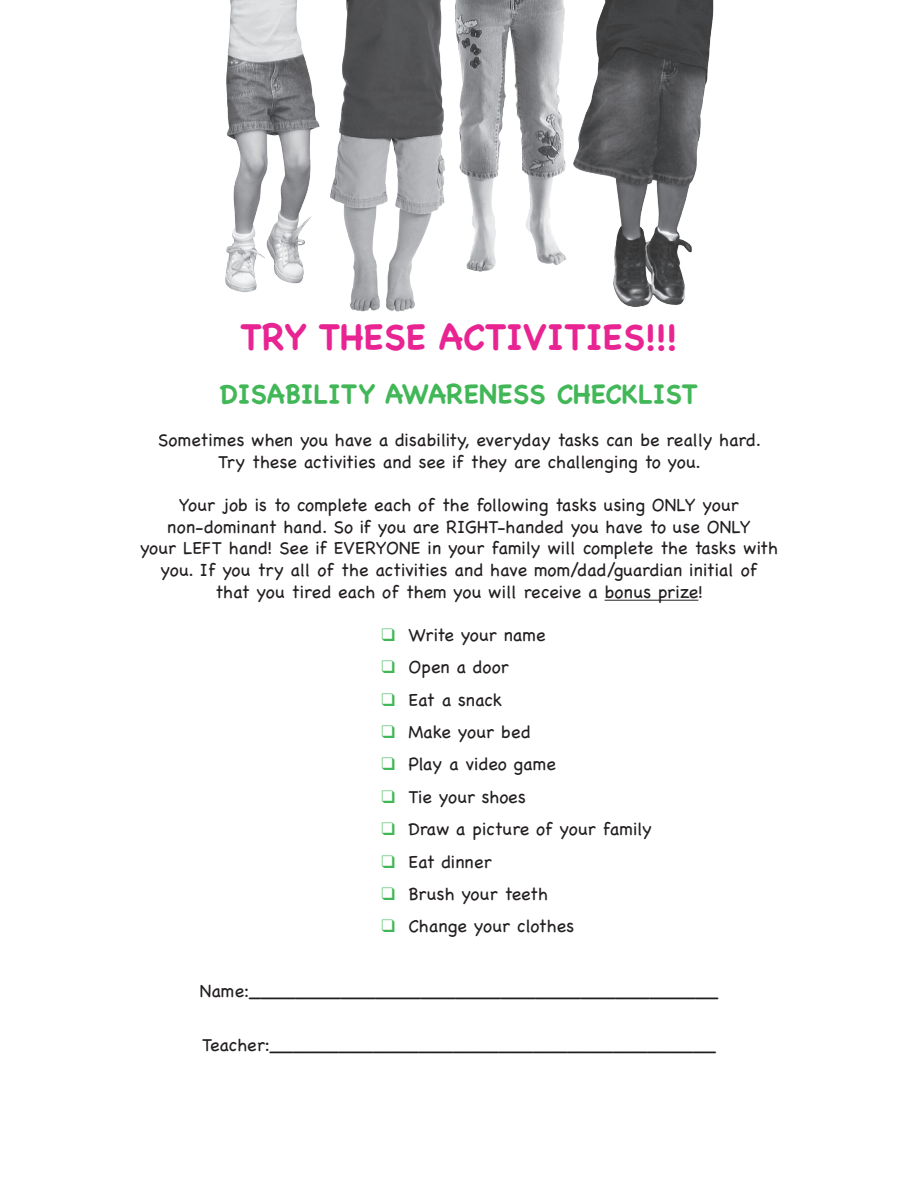
<style>
.page{position:relative;width:918px;height:1188px;background:#fff}
.page>*{position:absolute;margin:0;border:0;box-sizing:border-box;transform-origin:0 0}
.t1{font:700 36px "Chalkboard";color:#e82492}
.t2{font:700 27px "Chalkboard";color:#41b757}
.t3{font:18px/21.6px "Chalkboard";color:#231f20;text-align:center}
.s1{color:#41b757}
</style>
<div class="page">
<hr style="left:605px;top:600px;width:93px;height:1px;background:#231f20">
<img style="left:225px;top:0;width:489px;height:312px">
<h1 class="t1" style="left:241px;top:316px;width:438px">TRY THESE ACTIVITIES!!!</h1>
<h2 class="t2" style="left:220px;top:378px;width:479px">DISABILITY AWARENESS CHECKLIST</h2>
<p class="t3" style="left:158px;top:429px;width:604px">Sometimes when you have a disability, everyday tasks can be really hard.<br>Try these activities and see if they are challenging to you.</p>
<p class="t3" style="left:140px;top:494px;width:639px">Your job is to complete each of the following tasks using ONLY your non-dominant hand. So if you are RIGHT-handed you have to use ONLY<br>your LEFT hand! See if EVERYONE in your family will complete the tasks with you. If you try all of the activities and have mom/dad/guardian initial of<br>that you tired each of them you will receive a bonus prize!</p>
<p class="t3" style="left:381px;top:624px;width:166px"><span class="s1">❑</span> Write your name</p>
<p class="t3" style="left:381px;top:656px;width:129px"><span class="s1">❑</span> Open a door</p>
<p class="t3" style="left:381px;top:689px;width:122px"><span class="s1">❑</span> Eat a snack</p>
<p class="t3" style="left:381px;top:721px;width:151px"><span class="s1">❑</span> Make your bed</p>
<p class="t3" style="left:381px;top:753px;width:176px"><span class="s1">❑</span> Play a video game</p>
<p class="t3" style="left:381px;top:786px;width:146px"><span class="s1">❑</span> Tie your shoes</p>
<p class="t3" style="left:381px;top:818px;width:272px"><span class="s1">❑</span> Draw a picture of your family</p>
<p class="t3" style="left:381px;top:851px;width:112px"><span class="s1">❑</span> Eat dinner</p>
<p class="t3" style="left:381px;top:883px;width:168px"><span class="s1">❑</span> Brush your teeth</p>
<p class="t3" style="left:381px;top:915px;width:194px"><span class="s1">❑</span> Change your clothes</p>
<p class="t3" style="left:200px;top:980px;width:520px">Name:_________________________________________</p>
<p class="t3" style="left:202px;top:1034px;width:515px">Teacher:_______________________________________</p>
</div>
